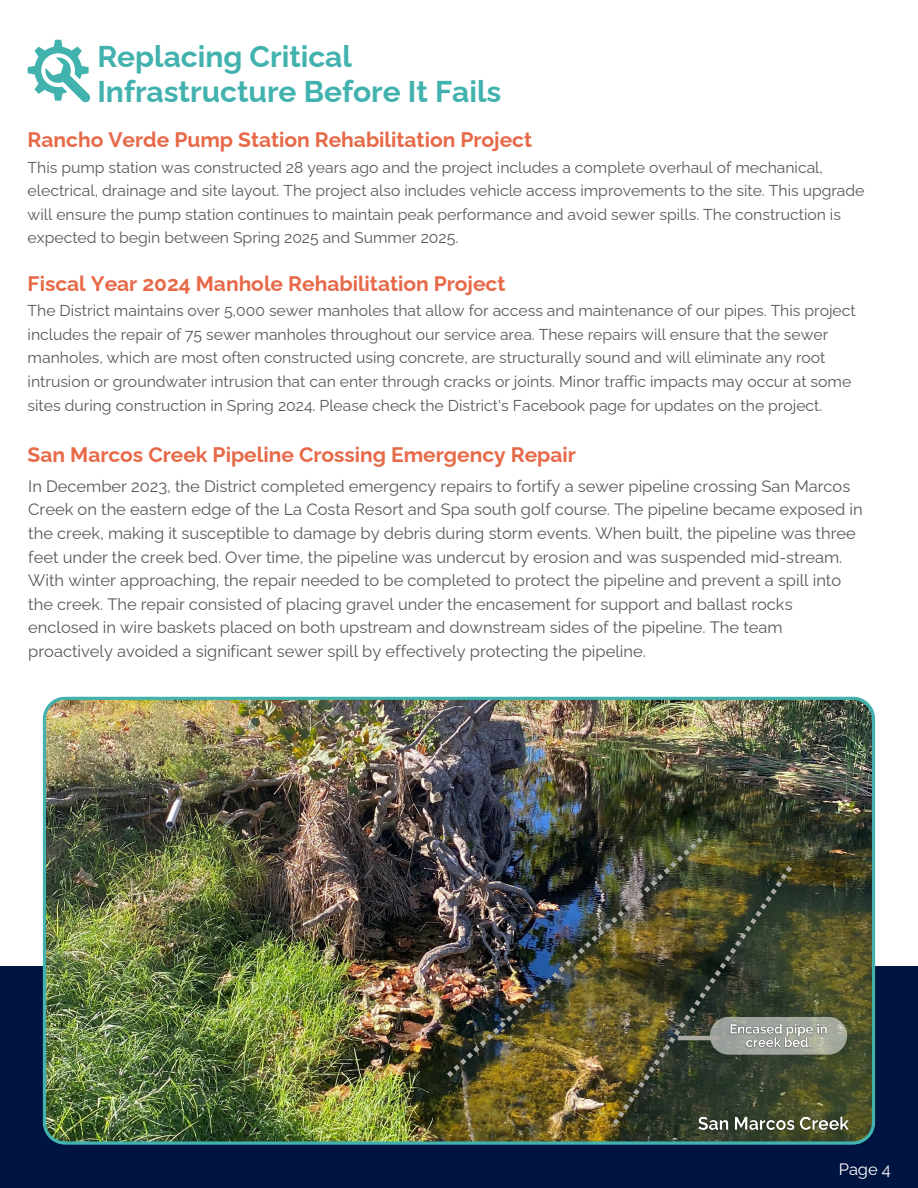
<style>
.page{position:relative;width:918px;height:1188px;background:#fff}
.page>*{position:absolute;margin:0;border:0;box-sizing:border-box;transform-origin:0 0}
.t1{font:700 30px/34.8px "Raleway";color:#42b2ae}
.t2{font:700 21px "Raleway";color:#e76948}
.t3{font:16.5px/23.7px "Raleway";color:#58595b}
.t4{font:16.5px "Raleway";color:#fff}
.t5{font:15.75px/23.7px "Raleway";color:#58595b}
</style>
<div class="page">
<div style="left:0;top:966px;width:918px;height:222px;background:#001442"></div>
<img style="left:43px;top:697px;width:832px;height:448px">
<svg style="left:28px;top:40px;width:63px;height:63px"></svg>
<img style="left:694px;top:1111px;width:161px;height:25px">
<img style="left:447px;top:837px;width:256px;height:240px">
<img style="left:613px;top:866px;width:179px;height:259px">
<svg style="left:710px;top:1017px;width:137px;height:38px"></svg>
<img style="left:725px;top:1020px;width:107px;height:32px">
<hr style="left:678px;top:1036px;width:41px;height:4px;background:#aaaaa3">
<h1 class="t1" style="left:97px;top:39px;width:406px">Replacing Critical<br>Infrastructure Before It Fails</h1>
<h5 class="t2" style="left:28px;top:127px;width:506px">Rancho Verde Pump Station Rehabilitation Project</h5>
<h2 class="t5" style="left:28px;top:155px;width:838px">This pump station was constructed 28 years ago and the project includes a complete overhaul of mechanical, electrical, drainage and site layout. The project also includes vehicle access improvements to the site. This upgrade will ensure the pump station continues to maintain peak performance and avoid sewer spills. The construction is expected to begin between Spring 2025 and Summer 2025.</h2>
<h2 class="t2" style="left:28px;top:271px;width:479px">Fiscal Year 2024 Manhole Rehabilitation Project</h2>
<h5 class="t5" style="left:28px;top:299px;width:830px">The District maintains over 5,000 sewer manholes that allow for access and maintenance of our pipes. This project includes the repair of 75 sewer manholes throughout our service area. These repairs will ensure that the sewer manholes, which are most often constructed using concrete, are structurally sound and will eliminate any root intrusion or groundwater intrusion that can enter through cracks or joints. Minor traffic impacts may occur at some sites during construction in Spring 2024. Please check the District's Facebook page for updates on the project.</h5>
<h4 class="t2" style="left:28px;top:442px;width:550px">San Marcos Creek Pipeline Crossing Emergency Repair</h4>
<p class="t3" style="left:28px;top:474px;width:836px">In December 2023, the District completed emergency repairs to fortify a sewer pipeline crossing San Marcos Creek on the eastern edge of the La Costa Resort and Spa south golf course. The pipeline became exposed in the creek, making it susceptible to damage by debris during storm events. When built, the pipeline was three feet under the creek bed. Over time, the pipeline was undercut by erosion and was suspended mid-stream.<br>With winter approaching, the repair needed to be completed to protect the pipeline and prevent a spill into the creek. The repair consisted of placing gravel under the encasement for support and ballast rocks enclosed in wire baskets placed on both upstream and downstream sides of the pipeline. The team proactively avoided a significant sewer spill by effectively protecting the pipeline.</p>
<h2 class="t4" style="left:839px;top:1159px;width:54px">Page 4</h2>
</div>
